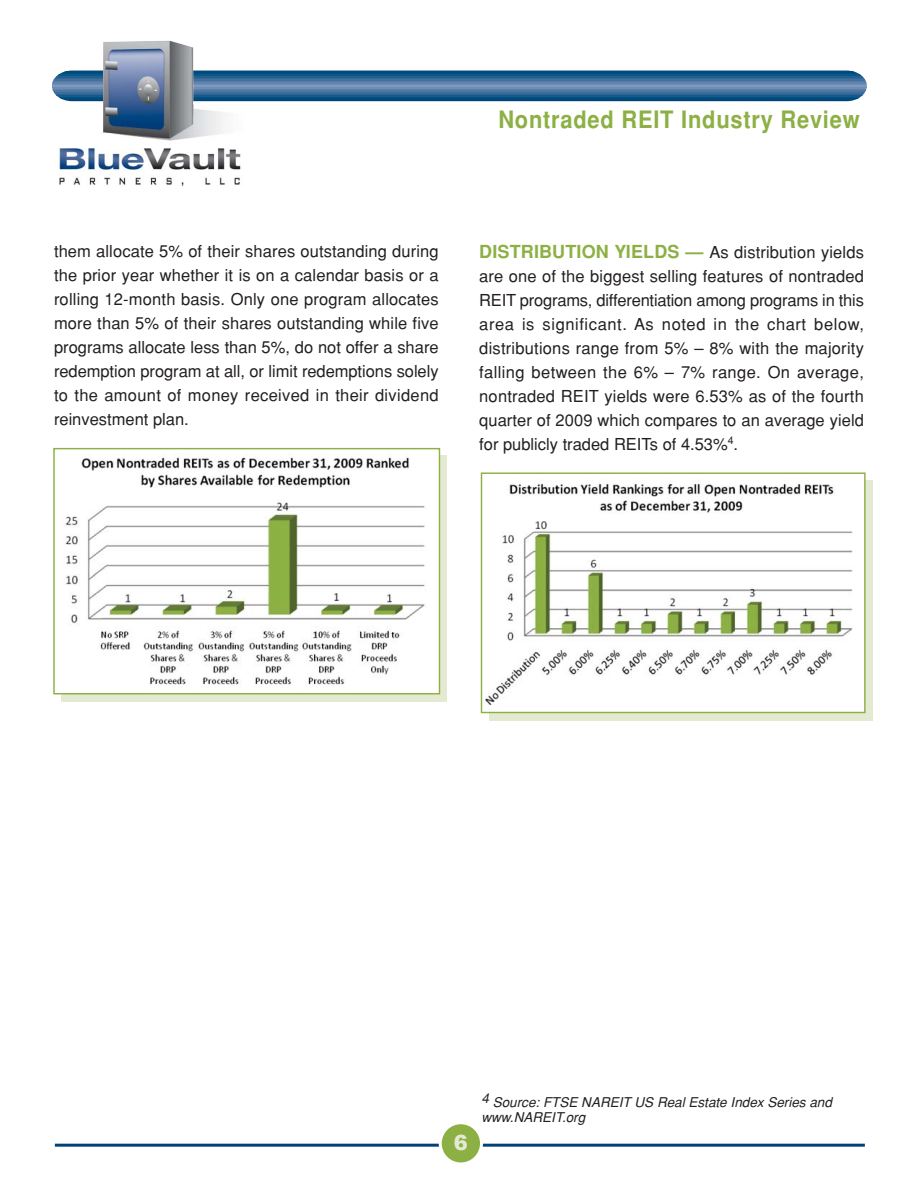
<style>
.page{position:relative;width:918px;height:1188px;background:#fff}
.page>*{position:absolute;margin:0;border:0;box-sizing:border-box;transform-origin:0 0}
.t1{font:700 24px "Helvetica";letter-spacing:.035em;color:#8cb044;scale:.91 1}
.t2{font:900 21px "Arial";color:#e4e9d2}
.t3{font:16.5px/23.9px "Helvetica";letter-spacing:.005em;color:#231f20;text-align:justify}
.t4{font:italic 13.5px/14.1px "Helvetica";color:#231f20}
.s1{font-weight:700;font-size:18px;color:#8cb044}
</style>
<div class="page">
<hr style="left:52px;top:71px;width:815px;height:1px;background:#004275">
<hr style="left:52px;top:72px;width:815px;height:1px;background:#00497b">
<hr style="left:52px;top:73px;width:815px;height:2px;background:#004f81">
<hr style="left:52px;top:75px;width:815px;height:1px;background:#085889">
<hr style="left:52px;top:76px;width:815px;height:2px;background:#235f8f">
<hr style="left:52px;top:78px;width:815px;height:1px;background:#346896">
<hr style="left:52px;top:79px;width:815px;height:2px;background:#43709d">
<hr style="left:52px;top:81px;width:815px;height:1px;background:#537aa6">
<hr style="left:52px;top:82px;width:815px;height:2px;background:#6184ad">
<hr style="left:52px;top:84px;width:815px;height:1px;background:#6f8eb5">
<hr style="left:52px;top:85px;width:815px;height:2px;background:#7e99bd">
<hr style="left:52px;top:86px;width:815px;height:2px;background:#7e99bd">
<hr style="left:52px;top:88px;width:815px;height:1px;background:#6e8db4">
<hr style="left:52px;top:89px;width:815px;height:2px;background:#5e82ab">
<hr style="left:52px;top:91px;width:815px;height:1px;background:#4e77a3">
<hr style="left:52px;top:92px;width:815px;height:2px;background:#3d6c9a">
<hr style="left:52px;top:94px;width:815px;height:1px;background:#2b6392">
<hr style="left:52px;top:95px;width:815px;height:2px;background:#145a8a">
<hr style="left:52px;top:97px;width:815px;height:1px;background:#005183">
<hr style="left:52px;top:98px;width:815px;height:2px;background:#004a7c">
<hr style="left:52px;top:100px;width:815px;height:1px;background:#004275">
<img style="left:55px;top:40px;width:190px;height:146px">
<div style="left:61px;top:456px;width:386px;height:246px;background:#e4e9d2"></div>
<div style="left:53px;top:448px;width:387px;height:246px;background:#fff;border:1px solid #8cb044"></div>
<div style="left:489px;top:481px;width:383px;height:240px;background:#e4e9d2"></div>
<div style="left:481px;top:472px;width:385px;height:241px;background:#fff;border:1px solid #8cb044"></div>
<img style="left:65px;top:457px;width:360px;height:228px">
<img style="left:485px;top:483px;width:368px;height:222px">
<hr style="left:55px;top:1144px;width:810px;height:3px;background:#004275">
<div style="left:439px;top:1121px;width:44px;height:45px;background:#8cb044;border:3px solid #fff;border-radius:50%"></div>
<h1 class="t1" style="left:498px;top:111px;width:398px">Nontraded REIT Industry Review</h1>
<p class="t3" style="left:54px;top:241px;width:386px">them allocate 5% of their shares outstanding during the prior year whether it is on a calendar basis or a rolling 12-month basis. Only one program allocates more than 5% of their shares outstanding while five programs allocate less than 5%, do not offer a share redemption program at all, or limit redemptions solely to the amount of money received in their dividend reinvestment plan.</p>
<p class="t3" style="left:479px;top:242px;width:386px"><span class="s1">DISTRIBUTION YIELDS —</span> As distribution yields are one of the biggest selling features of nontraded REIT programs, differentiation among programs in this area is significant. As noted in the chart below, distributions range from 5% – 8% with the majority falling between the 6% – 7% range. On average, nontraded REIT yields were 6.53% as of the fourth quarter of 2009 which compares to an average yield for publicly traded REITs of 4.53%<sup>4</sup>.</p>
<p class="t2" style="left:454px;top:1127px;width:16px">6</p>
<p class="t4" style="left:482px;top:1097px;width:355px">4 Source: FTSE NAREIT US Real Estate Index Series and www.NAREIT.org</p>
</div>
